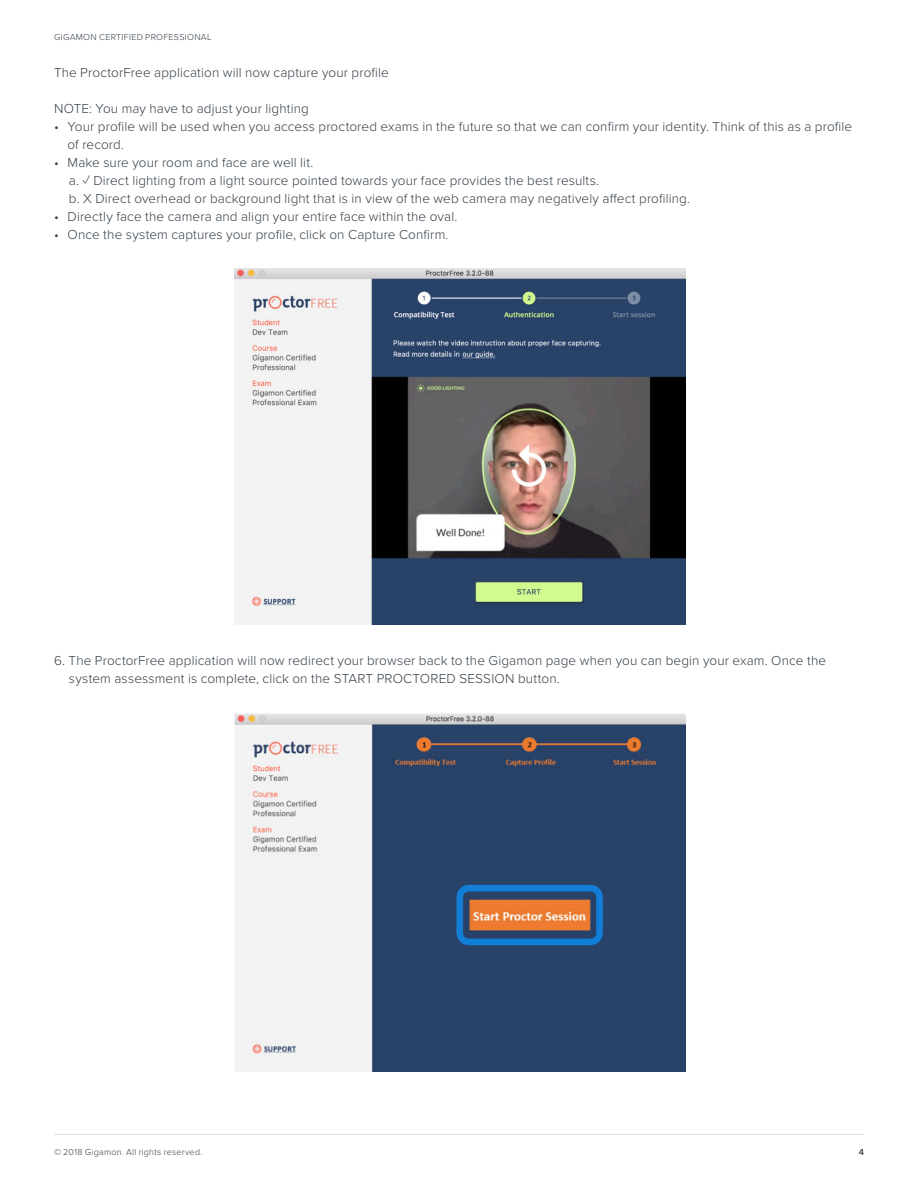
<style>
.page{position:relative;width:918px;height:1188px;background:#fff}
.page>*{position:absolute;margin:0;border:0;box-sizing:border-box;transform-origin:0 0}
.t1{font:300 13.5px/18px "Proxima Nova";letter-spacing:.01em;color:#333e47}
.t2{font:300 9px "Proxima Nova";letter-spacing:.03em;color:#333e47}
.t3{font:600 9px "Proxima Nova";color:#333e47}
</style>
<div class="page">
<hr style="left:54px;top:1134px;width:810px;height:1px;background:#dadfe1">
<img style="left:234px;top:268px;width:451px;height:357px">
<img style="left:234px;top:713px;width:452px;height:358px">
<p class="t2" style="left:54px;top:30px;width:159px">GIGAMON CERTIFIED PROFESSIONAL</p>
<p class="t1" style="left:54px;top:62px;width:336px">The ProctorFree application will now capture your profile</p>
<p class="t1" style="left:54px;top:98px;width:256px">NOTE: You may have to adjust your lighting</p>
<p class="t1" style="left:68px;top:116px;width:786px;text-indent:-14px">• Your profile will be used when you access proctored exams in the future so that we can confirm your identity. Think of this as a profile of record.</p>
<p class="t1" style="left:69px;top:152px;width:623px;text-indent:-15px">• Make sure your room and face are well lit.<br>a. ✓ Direct lighting from a light source pointed towards your face provides the best results.<br>b. X Direct overhead or background light that is in view of the web camera may negatively affect profiling.</p>
<p class="t1" style="left:54px;top:206px;width:405px">• Directly face the camera and align your entire face within the oval.</p>
<p class="t1" style="left:54px;top:224px;width:396px">• Once the system captures your profile, click on Capture Confirm.</p>
<p class="t1" style="left:69px;top:651px;width:759px;text-indent:-15px">6. The ProctorFree application will now redirect your browser back to the Gigamon page when you can begin your exam. Once the system assessment is complete, click on the START PROCTORED SESSION button.</p>
<p class="t2" style="left:54px;top:1146px;width:150px">© 2018 Gigamon. All rights reserved.</p>
<p class="t3" style="left:859px;top:1146px;width:7px">4</p>
</div>
